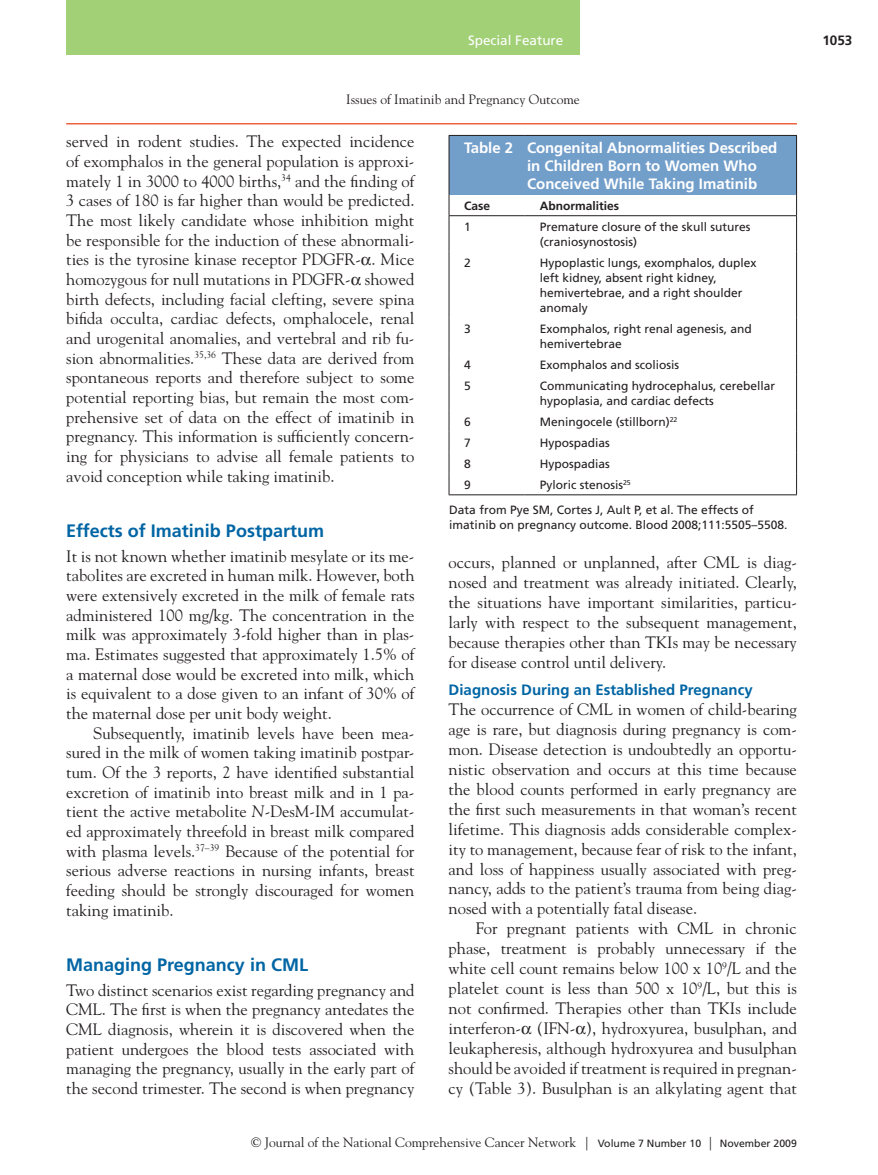
<style>
.page{position:relative;width:878px;height:1175px;background:#fff}
.page>*{position:absolute;margin:0;border:0;box-sizing:border-box;transform-origin:0 0}
.t1{font:700 18px "Frutiger LT Std";color:#0065a4}
.TXT{font:16.5px/19.6px "Goudy Std";color:#231f20;text-align:justify}
.TXT__flush{font:16.5px/20px "Goudy Std";color:#231f20;text-align:justify}
.TN{font:700 15px/18px "Frutiger LT Std";color:#fff}
.t2{font:700 15px "Frutiger LT Std";color:#0065a4}
.t3{font:13.5px "Goudy Std";color:#231f20}
.t4{font:13.5px "Frutiger LT Std";color:#fff}
.t5{font:700 13.5px "Frutiger LT Std";color:#231f20}
.ROW{font:12px/15px "Frutiger LT Std";color:#231f20}
.TFN{font:12px/15px "Frutiger LT Std";color:#231f20}
.TCH{font:700 12px "Frutiger LT Std";color:#231f20}
.s1{font-style:italic}
.s2{font-family:"Frutiger LT Std";font-size:10.5px}
</style>
<div class="page">
<div style="left:66px;top:0;width:513px;height:55px;background:#a1d076"></div>
<hr style="left:66px;top:123px;width:730px;height:1px;background:#ed633e">
<div style="left:449px;top:135px;width:347px;height:60px;background:#729eca"></div>
<hr style="left:448px;top:135px;width:76px;height:1px;background:#231f20">
<hr style="left:448px;top:136px;width:1px;height:59px;background:#231f20">
<hr style="left:524px;top:135px;width:273px;height:1px;background:#231f20">
<hr style="left:796px;top:136px;width:1px;height:59px;background:#231f20">
<svg style="left:448px;top:195px;width:1px;height:20px"></svg>
<svg style="left:796px;top:195px;width:1px;height:20px"></svg>
<hr style="left:448px;top:216px;width:1px;height:36px;background:#231f20">
<hr style="left:796px;top:216px;width:1px;height:36px;background:#231f20">
<hr style="left:448px;top:252px;width:1px;height:66px;background:#231f20">
<hr style="left:796px;top:252px;width:1px;height:66px;background:#231f20">
<hr style="left:448px;top:318px;width:1px;height:36px;background:#231f20">
<hr style="left:796px;top:318px;width:1px;height:36px;background:#231f20">
<svg style="left:448px;top:354px;width:1px;height:21px"></svg>
<svg style="left:796px;top:354px;width:1px;height:21px"></svg>
<hr style="left:448px;top:375px;width:1px;height:36px;background:#231f20">
<hr style="left:796px;top:375px;width:1px;height:36px;background:#231f20">
<svg style="left:448px;top:411px;width:1px;height:83px"></svg>
<svg style="left:796px;top:411px;width:1px;height:83px"></svg>
<hr style="left:448px;top:494px;width:76px;height:1px;background:#231f20">
<hr style="left:524px;top:494px;width:273px;height:1px;background:#231f20">
<hr style="left:448px;top:215px;width:76px;height:1px;background:#231f20">
<hr style="left:524px;top:215px;width:273px;height:1px;background:#231f20">
<p class="t4" style="left:468px;top:32px;width:97px">Special Feature</p>
<p class="t3" style="left:346px;top:91px;width:235px">Issues of Imatinib and Pregnancy Outcome</p>
<p class="TXT" style="left:66px;top:132px;width:350px">served in rodent studies. The expected incidence of exomphalos in the general population is approxi&shy;mately 1 in 3000 to 4000 births,<sup>34</sup> and the finding of 3 cases of 180 is far higher than would be predicted.<br>The most likely candidate whose inhibition might be responsible for the induction of these abnormali&shy;ties is the tyrosine kinase receptor PDGFR- . Mice homozygous for null mutations in PDGFR- showed birth defects, including facial clefting, severe spina bifida occulta, cardiac defects, omphalocele, renal and urogenital anomalies, and vertebral and rib fu&shy;sion abnormalities.<sup>35,36</sup> These data are derived from spontaneous reports and therefore subject to some potential reporting bias, but remain the most com&shy;prehensive set of data on the effect of imatinib in pregnancy. This information is sufficiently concern&shy;ing for physicians to advise all female patients to avoid conception while taking imatinib.</p>
<h1 class="t1" style="left:66px;top:520px;width:259px">Effects of Imatinib Postpartum</h1>
<p class="TXT__flush" style="left:66px;top:546px;width:350px">It is not known whether imatinib mesylate or its me&shy;tabolites are excreted in human milk. However, both were extensively excreted in the milk of female rats administered 100 mg/kg. The concentration in the milk was approximately 3-fold higher than in plas&shy;ma. Estimates suggested that approximately 1.5% of a maternal dose would be excreted into milk, which is equivalent to a dose given to an infant of 30% of the maternal dose per unit body weight.</p>
<p class="TXT" style="left:66px;top:723px;width:350px;text-indent:27px">Subsequently, imatinib levels have been mea&shy;sured in the milk of women taking imatinib postpar&shy;tum. Of the 3 reports, 2 have identified substantial excretion of imatinib into breast milk and in 1 pa&shy;tient the active metabolite <span class="s1">N</span>-DesM-IM accumulat&shy;ed approximately threefold in breast milk compared with plasma levels.<sup>37–39</sup> Because of the potential for serious adverse reactions in nursing infants, breast feeding should be strongly discouraged for women taking imatinib.</p>
<h1 class="t1" style="left:66px;top:954px;width:243px">Managing Pregnancy in CML</h1>
<p class="TXT__flush" style="left:66px;top:979px;width:350px">Two distinct scenarios exist regarding pregnancy and CML. The first is when the pregnancy antedates the CML diagnosis, wherein it is discovered when the patient undergoes the blood tests associated with managing the pregnancy, usually in the early part of the second trimester. The second is when pregnancy</p>
<p class="TN" style="left:527px;top:138px;width:252px;text-indent:-63px">Table 2 Congenital Abnormalities Described in Children Born to Women Who<br>Conceived While Taking Imatinib</p>
<p class="TCH" style="left:464px;top:198px;width:28px">Case</p>
<p class="TCH" style="left:539px;top:198px;width:81px">Abnormalities</p>
<p class="ROW" style="left:464px;top:219px;width:8px">1</p>
<p class="ROW" style="left:539px;top:219px;width:212px">Premature closure of the skull sutures (craniosynostosis)</p>
<p class="ROW" style="left:464px;top:255px;width:8px">2</p>
<p class="ROW" style="left:539px;top:255px;width:218px">Hypoplastic lungs, exomphalos, duplex left kidney, absent right kidney, hemivertebrae, and a right shoulder anomaly</p>
<p class="ROW" style="left:464px;top:321px;width:8px">3</p>
<p class="ROW" style="left:539px;top:321px;width:214px">Exomphalos, right renal agenesis, and hemivertebrae</p>
<p class="ROW" style="left:464px;top:357px;width:8px">4</p>
<p class="ROW" style="left:539px;top:357px;width:141px">Exomphalos and scoliosis</p>
<p class="ROW" style="left:464px;top:378px;width:8px">5</p>
<p class="ROW" style="left:539px;top:378px;width:237px">Communicating hydrocephalus, cerebellar hypoplasia, and cardiac defects</p>
<p class="ROW" style="left:464px;top:414px;width:8px">6</p>
<p class="ROW" style="left:539px;top:414px;width:139px">Meningocele (stillborn)<sup>22</sup></p>
<p class="ROW" style="left:464px;top:435px;width:8px">7</p>
<p class="ROW" style="left:539px;top:435px;width:72px">Hypospadias</p>
<p class="ROW" style="left:464px;top:456px;width:8px">8</p>
<p class="ROW" style="left:539px;top:456px;width:72px">Hypospadias</p>
<p class="ROW" style="left:464px;top:477px;width:8px">9</p>
<p class="ROW" style="left:539px;top:477px;width:93px">Pyloric stenosis<sup>25</sup></p>
<p class="TFN" style="left:449px;top:502px;width:340px">Data from Pye SM, Cortes J, Ault P, et al. The effects of imatinib on pregnancy outcome. Blood 2008;111:5505–5508.</p>
<p class="TXT__flush" style="left:448px;top:552px;width:350px">occurs, planned or unplanned, after CML is diag&shy;nosed and treatment was already initiated. Clearly, the situations have important similarities, particu&shy;larly with respect to the subsequent management, because therapies other than TKIs may be necessary for disease control until delivery.</p>
<h2 class="t2" style="left:448px;top:681px;width:305px">Diagnosis During an Established Pregnancy</h2>
<p class="TXT__flush" style="left:448px;top:699px;width:350px">The occurrence of CML in women of child-bearing age is rare, but diagnosis during pregnancy is com&shy;mon. Disease detection is undoubtedly an opportu&shy;nistic observation and occurs at this time because the blood counts performed in early pregnancy are the first such measurements in that woman’s recent lifetime. This diagnosis adds considerable complex&shy;ity to management, because fear of risk to the infant, and loss of happiness usually associated with preg&shy;nancy, adds to the patient’s trauma from being diag&shy;nosed with a potentially fatal disease.</p>
<p class="TXT" style="left:448px;top:918px;width:350px;text-indent:27px">For pregnant patients with CML in chronic phase, treatment is probably unnecessary if the white cell count remains below 100 x 10<sup>9</sup>/L and the platelet count is less than 500 x 10<sup>9</sup>/L, but this is not confirmed. Therapies other than TKIs include interferon- (IFN- ), hydroxyurea, busulphan, and leukapheresis, although hydroxyurea and busulphan should be avoided if treatment is required in pregnan&shy;cy (Table 3). Busulphan is an alkylating agent that</p>
<p class="t3" style="left:251px;top:1134px;width:547px">© Journal of the National Comprehensive Cancer Network | <span class="s2">Volume 7 Number 10</span> | <span class="s2">November 2009</span></p>
<p class="t5" style="left:822px;top:32px;width:32px">1053</p>
</div>
